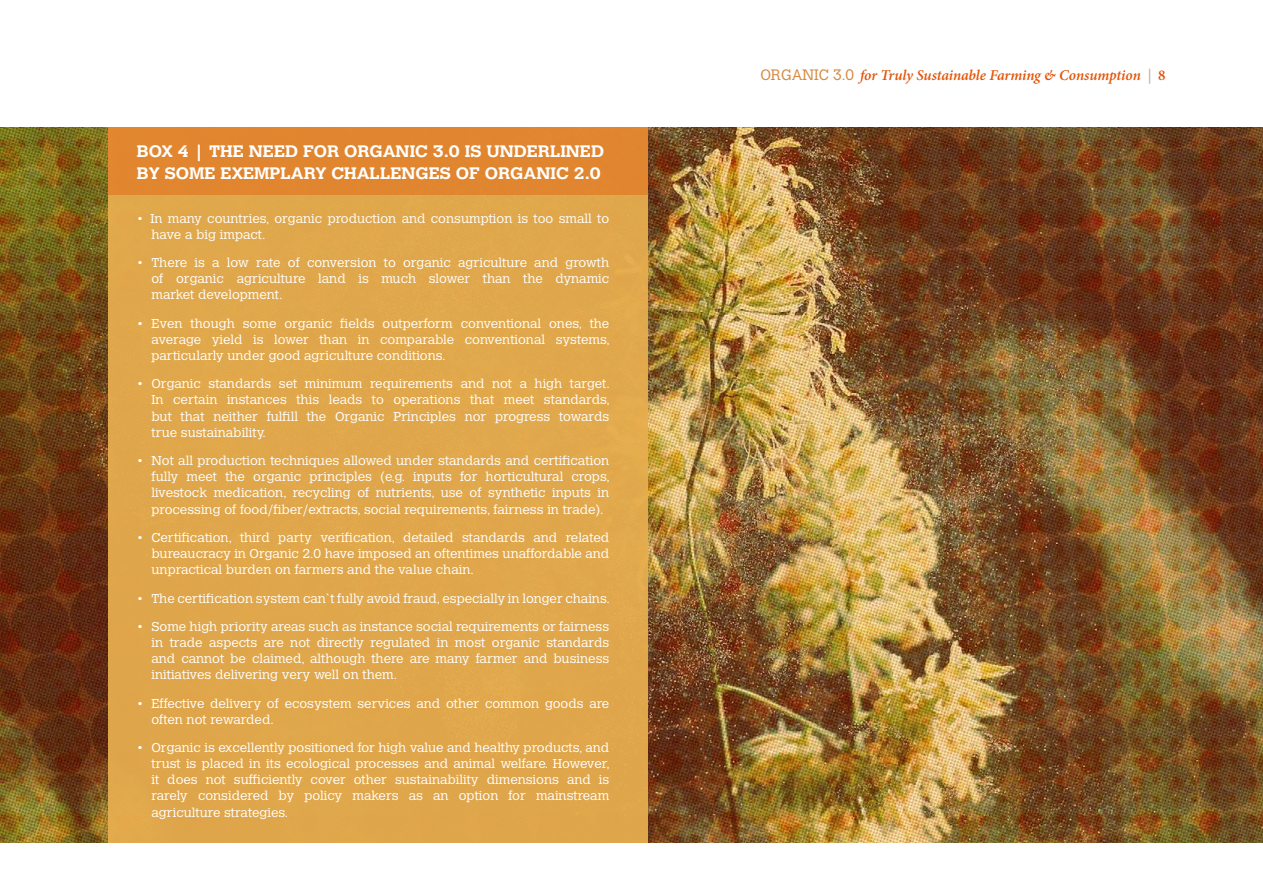
<style>
.page{position:relative;width:1263px;height:893px;background:#fff}
.page>*{position:absolute;margin:0;border:0;box-sizing:border-box;transform-origin:0 0}
.t1{font:700 16.5px/22.5px "Calvert MT Std";color:#fff;scale:1.08 1}
.t2{font:italic 600 15px "Minion Pro";letter-spacing:-.01em;color:#e35406}
.t3{font:300 12.75px/16.2px "Calvert MT Std";color:#fff;text-align:justify;scale:1.05 1}
.s1{font-family:"Calvert MT Std";font-weight:300;font-style:normal;color:#d58a3f}
.s2{color:#c4ae98}
.s3{font-style:normal}
</style>
<div class="page">
<img style="left:0;top:128px;width:1263px;height:715px">
<div style="left:108px;top:128px;width:539px;height:715px;background:#e0a64b"></div>
<div style="left:108px;top:128px;width:539px;height:67px;background:#e1862f"></div>
<p class="t1" style="left:137px;top:139px;width:434px">BOX 4 | THE NEED FOR ORGANIC 3.0 IS UNDERLINED<br>BY SOME EXEMPLARY CHALLENGES OF ORGANIC 2.0</p>
<p class="t3" style="left:151px;top:210px;width:437px;text-indent:-15px">• In many countries, organic production and consumption is too small to have a big impact.</p>
<p class="t3" style="left:151px;top:255px;width:437px;text-indent:-15px">• There is a low rate of conversion to organic agriculture and growth of organic agriculture land is much slower than the dynamic market development.</p>
<p class="t3" style="left:151px;top:315px;width:438px;text-indent:-15px">• Even though some organic fields outperform conventional ones, the average yield is lower than in comparable conventional systems, particularly under good agriculture conditions.</p>
<p class="t3" style="left:151px;top:376px;width:438px;text-indent:-15px">• Organic standards set minimum requirements and not a high target.<br>In certain instances this leads to operations that meet standards, but that neither fulfill the Organic Principles nor progress towards true sustainability.</p>
<p class="t3" style="left:151px;top:453px;width:438px;text-indent:-15px">• Not all production techniques allowed under standards and certification fully meet the organic principles (e.g. inputs for horticultural crops, livestock medication, recycling of nutrients, use of synthetic inputs in processing of food/fiber/extracts, social requirements, fairness in trade).</p>
<p class="t3" style="left:151px;top:529px;width:437px;text-indent:-15px">• Certification, third party verification, detailed standards and related bureaucracy in Organic 2.0 have imposed an oftentimes unaffordable and unpractical burden on farmers and the value chain.</p>
<p class="t3" style="left:137px;top:590px;width:452px">• The certification system can`t fully avoid fraud, especially in longer chains.</p>
<p class="t3" style="left:151px;top:618px;width:437px;text-indent:-15px">• Some high priority areas such as instance social requirements or fairness in trade aspects are not directly regulated in most organic standards and cannot be claimed, although there are many farmer and business initiatives delivering very well on them.</p>
<p class="t3" style="left:151px;top:695px;width:437px;text-indent:-15px">• Effective delivery of ecosystem services and other common goods are often not rewarded.</p>
<p class="t3" style="left:151px;top:740px;width:438px;text-indent:-15px">• Organic is excellently positioned for high value and healthy products, and trust is placed in its ecological processes and animal welfare. However, it does not sufficiently cover other sustainability dimensions and is rarely considered by policy makers as an option for mainstream agriculture strategies.</p>
<p class="t2" style="left:760px;top:65px;width:407px"><span class="s1">ORGANIC 3.0</span> for Truly Sustainable Farming &amp; Consumption <span class="s2">|</span> <span class="s3">8</span></p>
</div>
